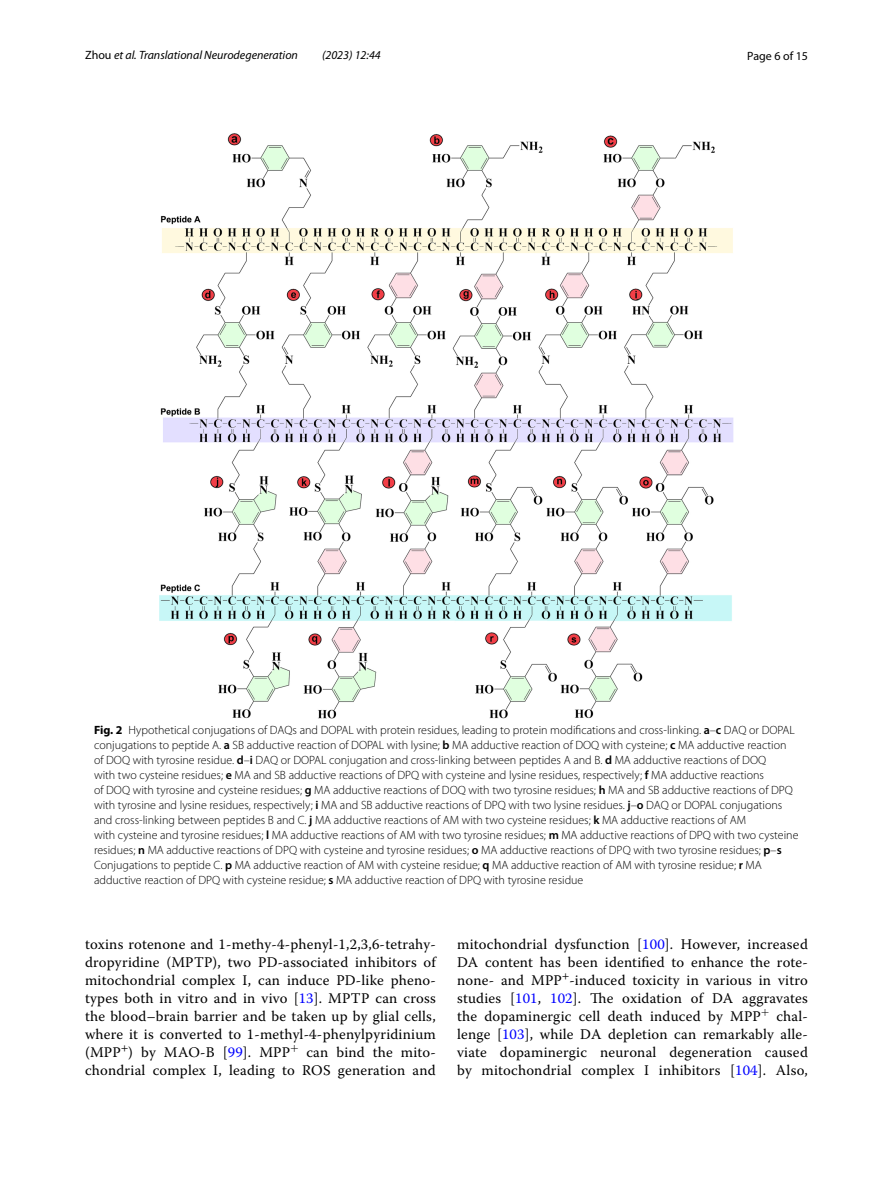
<style>
.page{position:relative;width:893px;height:1187px;background:#fff}
.page>*{position:absolute;margin:0;border:0;box-sizing:border-box;transform-origin:0 0}
.t1{font:14.7px/18px "Warnock Pro";letter-spacing:.015em;color:#000;text-align:justify}
.t2{font:300 12px/15px "Myriad Pro";color:#000}
.t3{font:italic 12px "Myriad Pro";color:#000}
.t4{font:12px "Myriad Pro";color:#000}
.s1{font-style:normal}
.s2{font-weight:700}
.s3{font-weight:600}
.s4{color:#00f}
</style>
<div class="page">
<img style="left:159px;top:133px;width:574px;height:585px">
<p class="t3" style="left:85px;top:48px;width:214px"><span class="s1">Zhou</span> et al. Translational Neurodegeneration</p>
<p class="t3" style="left:322px;top:48px;width:60px">(2023) 12:44</p>
<p class="t4" style="left:747px;top:48px;width:62px">Page 6 of 15</p>
<p class="t2" style="left:94px;top:722px;width:706px"><span class="s2">Fig. 2</span> Hypothetical conjugations of DAQs and DOPAL with protein residues, leading to protein modifications and cross-linking. <span class="s3">a</span>–<span class="s3">c</span> DAQ or DOPAL conjugations to peptide A. <span class="s3">a</span> SB adductive reaction of DOPAL with lysine; <span class="s3">b</span> MA adductive reaction of DOQ with cysteine; <span class="s3">c</span> MA adductive reaction of DOQ with tyrosine residue. <span class="s3">d</span>–<span class="s3">i</span> DAQ or DOPAL conjugation and cross-linking between peptides A and B. <span class="s3">d</span> MA adductive reactions of DOQ<br>with two cysteine residues; <span class="s3">e</span> MA and SB adductive reactions of DPQ with cysteine and lysine residues, respectively; <span class="s3">f</span> MA adductive reactions<br>of DOQ with tyrosine and cysteine residues; <span class="s3">g</span> MA adductive reactions of DOQ with two tyrosine residues; <span class="s3">h</span> MA and SB adductive reactions of DPQ with tyrosine and lysine residues, respectively; <span class="s3">i</span> MA and SB adductive reactions of DPQ with two lysine residues. <span class="s3">j</span>–<span class="s3">o</span> DAQ or DOPAL conjugations and cross-linking between peptides B and C. <span class="s3">j</span> MA adductive reactions of AM with two cysteine residues; <span class="s3">k</span> MA adductive reactions of AM<br>with cysteine and tyrosine residues; <span class="s3">l</span> MA adductive reactions of AM with two tyrosine residues; <span class="s3">m</span> MA adductive reactions of DPQ with two cysteine residues; <span class="s3">n</span> MA adductive reactions of DPQ with cysteine and tyrosine residues; <span class="s3">o</span> MA adductive reactions of DPQ with two tyrosine residues; <span class="s3">p</span>–<span class="s3">s </span>Conjugations to peptide C. <span class="s3">p</span> MA adductive reaction of AM with cysteine residue; <span class="s3">q</span> MA adductive reaction of AM with tyrosine residue; <span class="s3">r</span> MA adductive reaction of DPQ with cysteine residue; <span class="s3">s</span> MA adductive reaction of DPQ with tyrosine residue</p>
<p class="t1" style="left:85px;top:935px;width:352px">toxins rotenone and 1-methy-4-phenyl-1,2,3,6-tetrahy&shy;dropyridine (MPTP), two PD-associated inhibitors of mitochondrial complex I, can induce PD-like pheno&shy;types both in vitro and in vivo [<span class="s4">13</span>]. MPTP can cross the blood–brain barrier and be taken up by glial cells, where it is converted to 1-methyl-4-phenylpyridinium (MPP<sup>+</sup>) by MAO-B [<span class="s4">99</span>]. MPP<sup>+</sup> can bind the mito&shy;chondrial complex I, leading to ROS generation and</p>
<p class="t1" style="left:457px;top:935px;width:352px">mitochondrial dysfunction [<span class="s4">100</span>]. However, increased DA content has been identified to enhance the rote&shy;none- and MPP<sup>+</sup>-induced toxicity in various in vitro studies [<span class="s4">101</span>, <span class="s4">102</span>]. The oxidation of DA aggravates the dopaminergic cell death induced by MPP<sup>+</sup> chal&shy;lenge [<span class="s4">103</span>], while DA depletion can remarkably alle&shy;viate dopaminergic neuronal degeneration caused by mitochondrial complex I inhibitors [<span class="s4">104</span>]. Also,</p>
</div>
